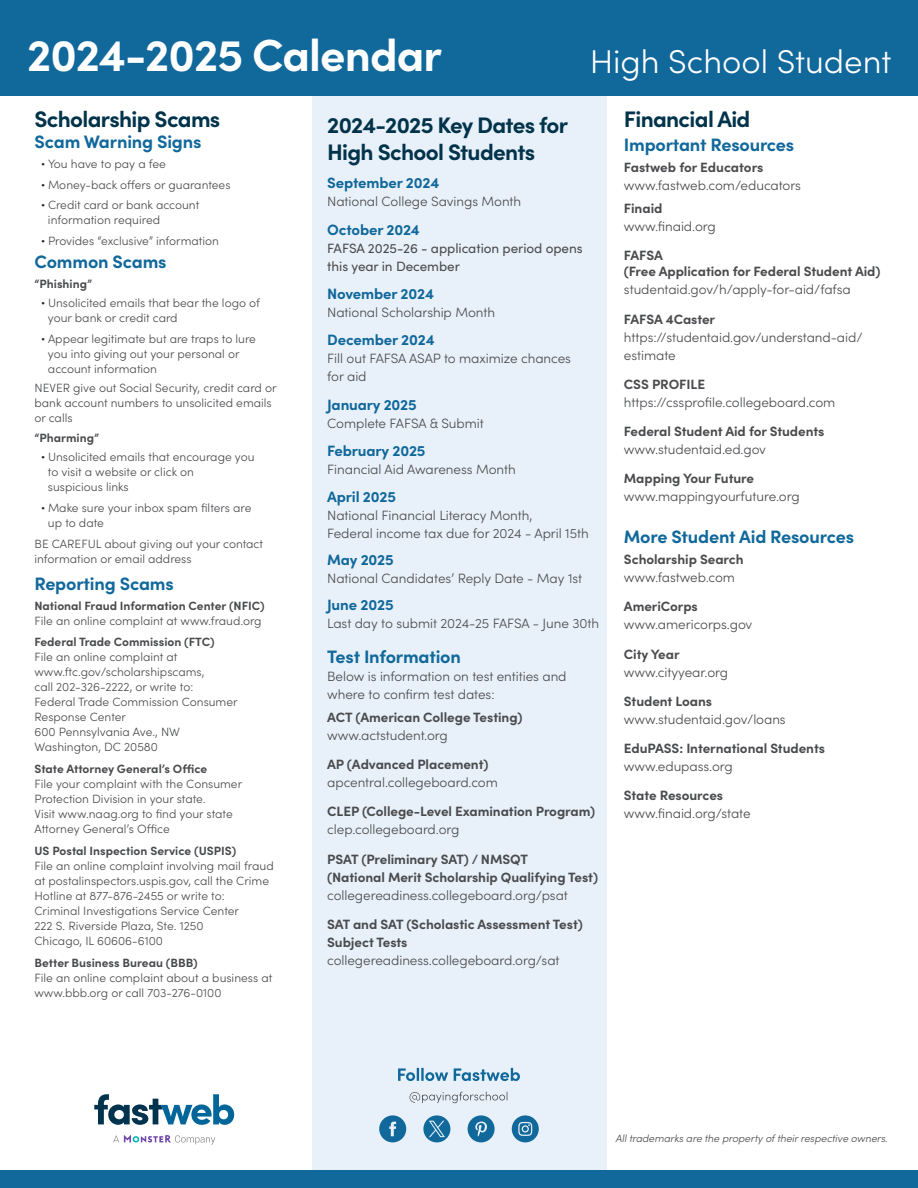
<style>
.page{position:relative;width:918px;height:1188px;background:#fff}
.page>*{position:absolute;margin:0;border:0;box-sizing:border-box;transform-origin:0 0}
.t1{font:700 45px "Sofia Pro";letter-spacing:-.02em;color:#fff}
.t2{font:300 33px "Sofia Pro";color:#fff}
.Paragraph_Style_2{font:700 22.5px/27px "Sofia Pro";letter-spacing:-.03em;color:#01334b}
.month{font:700 18px "Sofia Pro";letter-spacing:-.01em;color:#10689b}
.Paragraph_Style_2-2{font:700 15px "Sofia Pro";letter-spacing:-.01em;color:#10689b}
.tab1{font:700 15px "Sofia Pro";letter-spacing:-.01em;color:#10689b}
.Paragraph_Style_1_co{font:700 13.5px/18px "Sofia Pro";letter-spacing:-.005em;color:#4a4b4e}
.tab1-2{font:300 13.5px/18px "Sofia Pro";letter-spacing:-.005em;color:#4a4b4e}
.Paragraph_Style_1_co-2{font:300 13.5px/18px "Sofia Pro";letter-spacing:-.005em;color:#4a4b4e}
.tab1-3{font:13.5px/18px "Sofia Pro";letter-spacing:-.005em;color:#4a4b4e}
.Paragraph_Style_1_co-3{font:300 12px/15px "Sofia Pro";color:#4a4b4e}
.Paragraph_Style_1_co-4{font:700 12px/15px "Sofia Pro";color:#4a4b4e}
.tab1-4{font:300 12px/15px "Sofia Pro";color:#4a4b4e}
.Paragraph_Style_1_co-5{font:italic 300 10.5px "Sofia Pro";letter-spacing:-.005em;color:#4a4b4e}
.s1{font-weight:700;font-size:15px;color:#231f20}
.s2{font-weight:300}
.s3{font-weight:700}
</style>
<div class="page">
<div style="left:312px;top:95px;width:295px;height:1093px;background:#e8f1f9"></div>
<div style="left:0;top:0;width:918px;height:95px;background:#10689b"></div>
<svg style="left:94px;top:1094px;width:140px;height:31px"></svg>
<svg style="left:113px;top:1135px;width:102px;height:10px"></svg>
<div style="left:0;top:1170px;width:918px;height:18px;background:#10689b"></div>
<svg style="left:410px;top:1092px;width:97px;height:11px"></svg>
<svg style="left:398px;top:1068px;width:122px;height:13px"></svg>
<svg style="left:423px;top:1115px;width:27px;height:27px"></svg>
<svg style="left:379px;top:1115px;width:27px;height:27px"></svg>
<svg style="left:468px;top:1115px;width:27px;height:27px"></svg>
<svg style="left:512px;top:1115px;width:27px;height:27px"></svg>
<p class="t1" style="left:27px;top:21px;width:416px">2024-2025 Calendar</p>
<p class="t2" style="left:590px;top:37px;width:303px">High School Student</p>
<p class="Paragraph_Style_2" style="left:34px;top:103px;width:187px">Scholarship Scams</p>
<p class="month" style="left:34px;top:128px;width:168px">Scam Warning Signs</p>
<p class="Paragraph_Style_1_co-3" style="left:41px;top:155px;width:126px"><span class="s1">·</span> You have to pay a fee</p>
<p class="Paragraph_Style_1_co-3" style="left:41px;top:176px;width:191px"><span class="s1">·</span> Money-back offers or guarantees</p>
<p class="Paragraph_Style_1_co-3" style="left:48px;top:197px;width:153px;text-indent:-7px"><span class="s1">·</span> Credit card or bank account information required</p>
<p class="Paragraph_Style_1_co-3" style="left:41px;top:233px;width:179px"><span class="s1">·</span> Provides “exclusive” information</p>
<p class="month" style="left:34px;top:248px;width:134px">Common Scams</p>
<p class="Paragraph_Style_1_co-4" style="left:34px;top:275px;width:59px">“Phishing”</p>
<p class="Paragraph_Style_1_co-3" style="left:48px;top:295px;width:213px;text-indent:-7px"><span class="s1">·</span> Unsolicited emails that bear the logo of your bank or credit card</p>
<p class="Paragraph_Style_1_co-3" style="left:48px;top:331px;width:210px;text-indent:-7px"><span class="s1">·</span> Appear legitimate but are traps to lure you into giving out your personal or account information</p>
<p class="tab1-4" style="left:34px;top:380px;width:244px">NEVER give out Social Security, credit card or bank account numbers to unsolicited emails or calls</p>
<p class="Paragraph_Style_1_co-4" style="left:34px;top:429px;width:66px">“Pharming”</p>
<p class="Paragraph_Style_1_co-3" style="left:48px;top:449px;width:208px;text-indent:-7px"><span class="s1">·</span> Unsolicited emails that encourage you to visit a website or click on<br>suspicious links</p>
<p class="Paragraph_Style_1_co-3" style="left:48px;top:500px;width:205px;text-indent:-7px"><span class="s1">·</span> Make sure your inbox spam filters are up to date</p>
<p class="Paragraph_Style_1_co-3" style="left:34px;top:536px;width:230px">BE CAREFUL about giving out your contact information or email address</p>
<p class="month" style="left:34px;top:570px;width:141px">Reporting Scams</p>
<p class="Paragraph_Style_1_co-4" style="left:34px;top:597px;width:232px">National Fraud Information Center (NFIC)<br><span class="s2">File an online complaint at www.fraud.org</span></p>
<p class="Paragraph_Style_1_co-3" style="left:34px;top:634px;width:205px"><span class="s3">Federal Trade Commission (FTC)<br></span>File an online complaint at www.ftc.gov/scholarshipscams,<br>call 202-326-2222, or write to:<br>Federal Trade Commission Consumer<br>Response Center<br>600 Pennsylvania Ave., NW<br>Washington, DC 20580</p>
<p class="Paragraph_Style_1_co-3" style="left:34px;top:761px;width:209px"><span class="s3">State Attorney General’s Office<br></span>File your complaint with the Consumer Protection Division in your state.<br>Visit www.naag.org to find your state Attorney General’s Office</p>
<p class="Paragraph_Style_1_co-3" style="left:34px;top:843px;width:241px"><span class="s3">US Postal Inspection Service (USPIS)<br></span>File an online complaint involving mail fraud at postalinspectors.uspis.gov, call the Crime Hotline at 877-876-2455 or write to:<br>Criminal Investigations Service Center<br>222 S. Riverside Plaza, Ste. 1250<br>Chicago, IL 60606-6100</p>
<p class="Paragraph_Style_1_co-3" style="left:34px;top:954px;width:239px"><span class="s3">Better Business Bureau (BBB)<br></span>File an online complaint about a business at www.bbb.org or call 703-276-0100</p>
<p class="Paragraph_Style_2" style="left:624px;top:104px;width:128px">Financial Aid</p>
<p class="month" style="left:624px;top:131px;width:172px">Important Resources</p>
<p class="tab1-2" style="left:624px;top:158px;width:179px"><span class="s3">Fastweb for Educators </span>www.fastweb.com/educators</p>
<p class="Paragraph_Style_1_co-2" style="left:624px;top:198px;width:93px"><span class="s3">Finaid </span>www.finaid.org</p>
<p class="Paragraph_Style_1_co" style="left:624px;top:246px;width:258px;line-height:16.5px">FAFSA<br>(Free Application for Federal Student Aid)</p>
<p class="Paragraph_Style_1_co-2" style="left:624px;top:280px;width:228px">studentaid.gov/h/apply-for-aid/fafsa</p>
<p class="Paragraph_Style_1_co-2" style="left:624px;top:309px;width:240px"><span class="s3">FAFSA 4Caster </span>https://studentaid.gov/understand-aid/ estimate</p>
<p class="Paragraph_Style_1_co-2" style="left:624px;top:374px;width:213px"><span class="s3">CSS PROFILE </span>https://cssprofile.collegeboard.com</p>
<p class="Paragraph_Style_1_co" style="left:624px;top:421px;width:202px">Federal Student Aid for Students <span class="s2">www.studentaid.ed.gov</span></p>
<p class="Paragraph_Style_1_co-2" style="left:624px;top:469px;width:177px"><span class="s3">Mapping Your Future </span>www.mappingyourfuture.org</p>
<p class="month" style="left:624px;top:523px;width:232px">More Student Aid Resources</p>
<p class="Paragraph_Style_1_co" style="left:624px;top:549px;width:121px">Scholarship Search <span class="s2">www.fastweb.com</span></p>
<p class="Paragraph_Style_1_co-2" style="left:624px;top:597px;width:130px"><span class="s3">AmeriCorps </span>www.americorps.gov</p>
<p class="Paragraph_Style_1_co-2" style="left:624px;top:644px;width:106px"><span class="s3">City Year </span>www.cityyear.org</p>
<p class="Paragraph_Style_1_co-2" style="left:624px;top:691px;width:163px"><span class="s3">Student Loans </span>www.studentaid.gov/loans</p>
<p class="Paragraph_Style_1_co" style="left:624px;top:738px;width:203px">EduPASS: International Students <span class="s2">www.edupass.org</span></p>
<p class="Paragraph_Style_1_co-2" style="left:624px;top:786px;width:128px"><span class="s3">State Resources </span>www.finaid.org/state</p>
<p class="Paragraph_Style_2" style="left:327px;top:110px;width:242px">2024-2025 Key Dates for<br>High School Students</p>
<p class="Paragraph_Style_2-2" style="left:327px;top:171px;width:114px">September 2024</p>
<p class="tab1-2" style="left:327px;top:192px;width:196px">National College Savings Month</p>
<p class="Paragraph_Style_2-2" style="left:327px;top:218px;width:94px">October 2024</p>
<p class="tab1-3" style="left:327px;top:238px;width:257px">FAFSA 2025-26 - application period opens this year in December</p>
<p class="Paragraph_Style_2-2" style="left:327px;top:282px;width:108px">November 2024</p>
<p class="tab1-2" style="left:327px;top:302px;width:169px">National Scholarship Month</p>
<p class="Paragraph_Style_2-2" style="left:327px;top:328px;width:109px">December 2024</p>
<p class="tab1-2" style="left:327px;top:349px;width:245px">Fill out FAFSA ASAP to maximize chances for aid</p>
<p class="Paragraph_Style_2-2" style="left:327px;top:393px;width:91px">January 2025</p>
<p class="tab1-2" style="left:327px;top:413px;width:158px">Complete FAFSA &amp; Submit</p>
<p class="Paragraph_Style_2-2" style="left:327px;top:439px;width:100px">February 2025</p>
<p class="tab1-2" style="left:327px;top:459px;width:190px">Financial Aid Awareness Month</p>
<p class="Paragraph_Style_2-2" style="left:327px;top:485px;width:70px">April 2025</p>
<p class="tab1-2" style="left:327px;top:506px;width:263px">National Financial Literacy Month,<br>Federal income tax due for 2024 - April 15th</p>
<p class="tab1" style="left:327px;top:548px;width:68px">May 2025</p>
<p class="tab1-2" style="left:327px;top:569px;width:257px">National Candidates’ Reply Date - May 1st</p>
<p class="tab1" style="left:327px;top:593px;width:68px">June 2025</p>
<p class="tab1-2" style="left:327px;top:614px;width:273px">Last day to submit 2024-25 FAFSA - June 30th</p>
<p class="month" style="left:327px;top:643px;width:135px">Test Information</p>
<p class="tab1-2" style="left:327px;top:667px;width:241px">Below is information on test entities and where to confirm test dates:</p>
<p class="Paragraph_Style_1_co" style="left:327px;top:707px;width:197px">ACT (American College Testing) <span class="s2">www.actstudent.org</span></p>
<p class="Paragraph_Style_1_co-2" style="left:327px;top:755px;width:172px"><span class="s3">AP (Advanced Placement) </span>apcentral.collegeboard.com</p>
<p class="Paragraph_Style_1_co" style="left:327px;top:802px;width:270px">CLEP (College-Level Examination Program) <span class="s2">clep.collegeboard.org</span></p>
<p class="Paragraph_Style_1_co" style="left:327px;top:849px;width:272px">PSAT (Preliminary SAT) / NMSQT<br>(National Merit Scholarship Qualifying Test) <span class="s2">collegereadiness.collegeboard.org/psat</span></p>
<p class="Paragraph_Style_1_co" style="left:327px;top:914px;width:257px">SAT and SAT (Scholastic Assessment Test)<br>Subject Tests <span class="s2">collegereadiness.collegeboard.org/sat</span></p>
<p class="Paragraph_Style_1_co-5" style="left:615px;top:1131px;width:274px">All trademarks are the property of their respective owners.</p>
</div>
